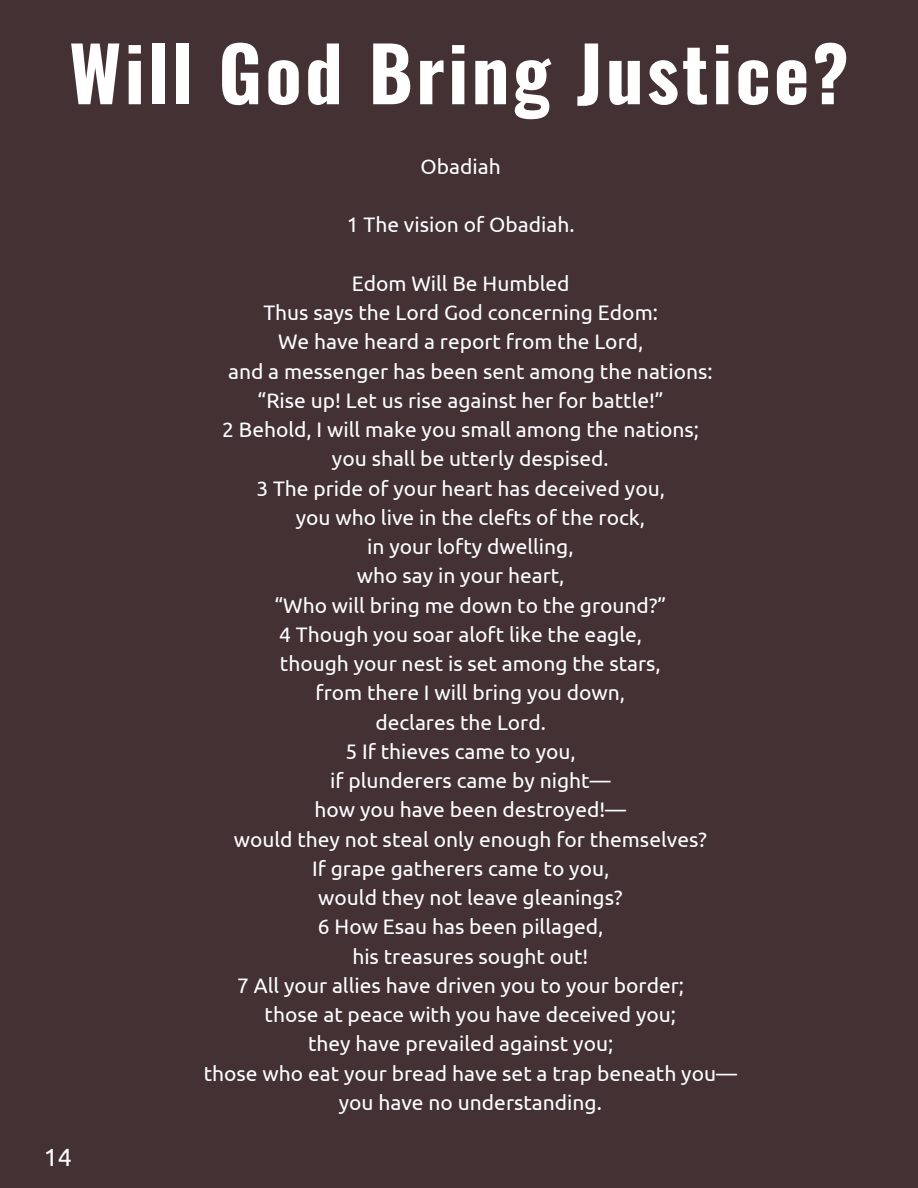
<style>
.page{position:relative;width:918px;height:1188px;background:#433134}
.page>*{position:absolute;margin:0;border:0;box-sizing:border-box;transform-origin:0 0}
.t1{font:700 75px "Oswald";letter-spacing:.045em;color:#fff}
.t2{font:24.9px "Ubuntu";color:#fff}
.t3{font:21px "Ubuntu";color:#fff}
</style>
<div class="page">
<p class="t1" style="left:69px;top:15px;width:781px">Will God Bring Justice?</p>
<p class="t3" style="left:421px;top:154px;width:82px">Obadiah</p>
<p class="t3" style="left:347px;top:213px;width:229px">1 The vision of Obadiah.</p>
<p class="t2" style="left:44px;top:1143px;width:30px">14</p>
<p class="t3" style="left:352px;top:271px;width:219px">Edom Will Be Humbled</p>
<p class="t3" style="left:263px;top:301px;width:396px">Thus says the Lord God concerning Edom:</p>
<p class="t3" style="left:278px;top:330px;width:367px">We have heard a report from the Lord,</p>
<p class="t3" style="left:228px;top:359px;width:486px">and a messenger has been sent among the nations:</p>
<p class="t3" style="left:258px;top:388px;width:408px">“Rise up! Let us rise against her for battle!”</p>
<p class="t3" style="left:222px;top:418px;width:478px">2 Behold, I will make you small among the nations;</p>
<p class="t3" style="left:332px;top:447px;width:278px">you shall be utterly despised.</p>
<p class="t3" style="left:256px;top:476px;width:410px">3 The pride of your heart has deceived you,</p>
<p class="t3" style="left:296px;top:505px;width:351px">you who live in the clefts of the rock,</p>
<p class="t3" style="left:367px;top:535px;width:208px">in your lofty dwelling,</p>
<p class="t3" style="left:357px;top:564px;width:209px">who say in your heart,</p>
<p class="t3" style="left:274px;top:593px;width:393px">“Who will bring me down to the ground?”</p>
<p class="t3" style="left:279px;top:622px;width:364px">4 Though you soar aloft like the eagle,</p>
<p class="t3" style="left:280px;top:652px;width:382px">though your nest is set among the stars,</p>
<p class="t3" style="left:316px;top:681px;width:311px">from there I will bring you down,</p>
<p class="t3" style="left:375px;top:710px;width:172px">declares the Lord.</p>
<p class="t3" style="left:346px;top:739px;width:232px">5 If thieves came to you,</p>
<p class="t3" style="left:330px;top:769px;width:282px">if plunderers came by night—</p>
<p class="t3" style="left:315px;top:798px;width:313px">how you have been destroyed!—</p>
<p class="t3" style="left:234px;top:827px;width:475px">would they not steal only enough for themselves?</p>
<p class="t3" style="left:312px;top:856px;width:299px">If grape gatherers came to you,</p>
<p class="t3" style="left:318px;top:886px;width:306px">would they not leave gleanings?</p>
<p class="t3" style="left:318px;top:915px;width:287px">6 How Esau has been pillaged,</p>
<p class="t3" style="left:352px;top:944px;width:238px">his treasures sought out!</p>
<p class="t3" style="left:237px;top:973px;width:448px">7 All your allies have driven you to your border;</p>
<p class="t3" style="left:265px;top:1003px;width:413px">those at peace with you have deceived you;</p>
<p class="t3" style="left:308px;top:1032px;width:307px">they have prevailed against you;</p>
<p class="t3" style="left:204px;top:1061px;width:535px">those who eat your bread have set a trap beneath you—</p>
<p class="t3" style="left:339px;top:1090px;width:265px">you have no understanding.</p>
</div>
